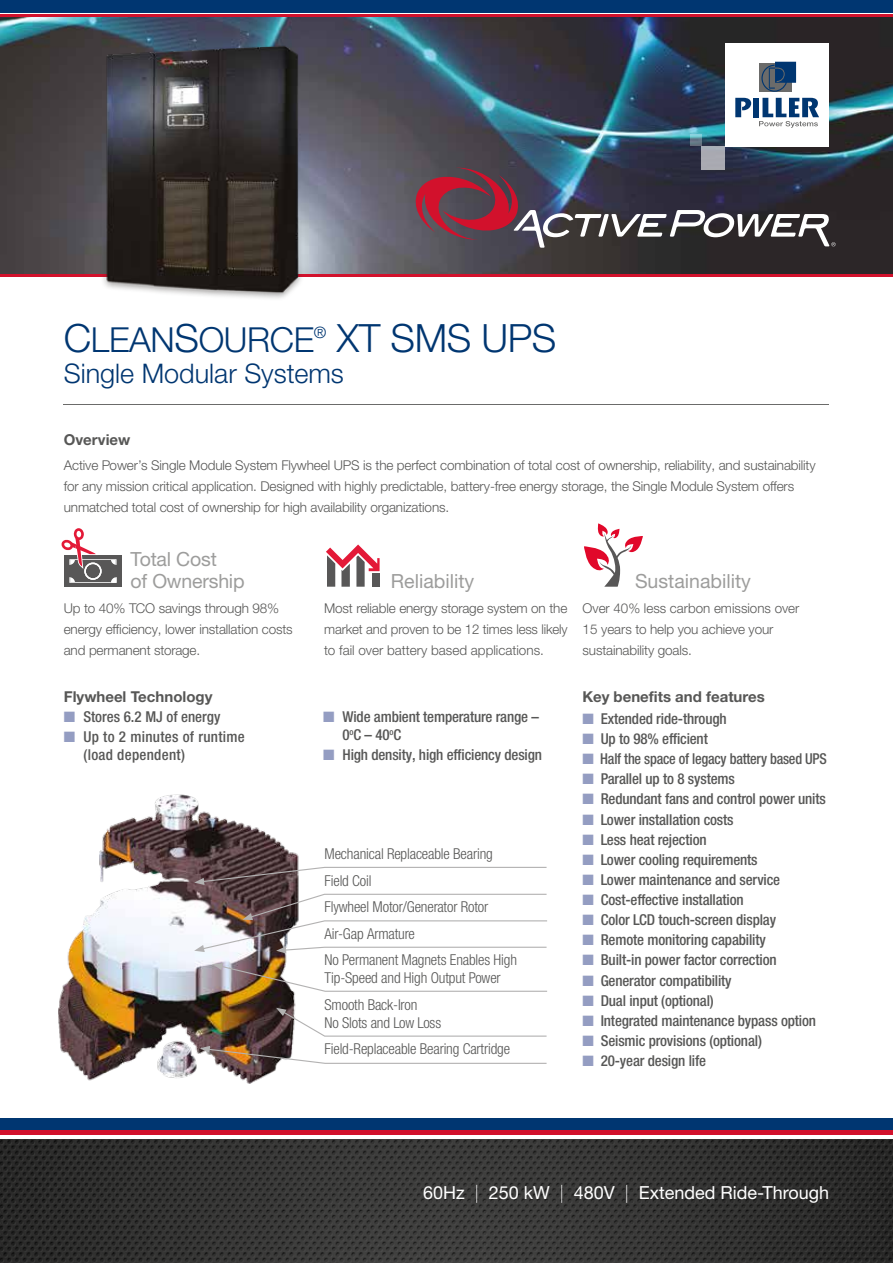
<style>
.page{position:relative;width:893px;height:1263px;background:#fff}
.page>*{position:absolute;margin:0;border:0;box-sizing:border-box;transform-origin:0 0}
.t1{font:300 39px "Helvetica Neue LTW1 G";letter-spacing:-.01em;color:#003671}
.t2{font:300 34.5px "Helvetica Neue LTW1 G";letter-spacing:-.01em;color:#003671}
.t3{font:300 27px "Helvetica Neue LTW1 G";color:#003671}
.t4{font:19.5px/21.6px "Helvetica Neue LTW1 G";color:#9d9d9c}
.t5{font:18px "Helvetica Neue LTW1 G";color:#fff}
.t6{font:500 condensed 15px/18px "Helvetica Neue LTW1 G";letter-spacing:-.01em;color:#575756}
.t7{font:300 condensed 15px/26.5px "Helvetica Neue LTW1 G";letter-spacing:-.01em;color:#575756}
.t8{font:700 15px "Helvetica Neue LTW1 G";color:#575756}
.t9{font:500 condensed 15px/18px "Helvetica Neue LTW1 G";letter-spacing:.02em;color:#575756}
.t10{font:500 condensed 15px "Helvetica Neue LTW1 G";letter-spacing:-.01em;color:#575756;scale:.95 1}
.t11{font:300 13.5px/21px "Helvetica Neue LTW1 G";letter-spacing:-.01em;color:#575756}
.s1{font-size:39px}
.s2{color:#949dc2}
.s3{font-weight:100}
</style>
<div class="page">
<img style="left:0;top:1140px;width:893px;height:123px">
<div style="left:0;top:1118px;width:893px;height:13px;background:#003671"></div>
<hr style="left:0;top:1130px;width:893px;height:4px;background:#d2112c">
<img style="left:58px;top:794px;width:241px;height:290px">
<svg style="left:194px;top:866px;width:353px;height:19px"></svg>
<svg style="left:213px;top:963px;width:334px;height:29px"></svg>
<svg style="left:194px;top:893px;width:353px;height:61px"></svg>
<svg style="left:276px;top:1008px;width:271px;height:29px"></svg>
<svg style="left:200px;top:1046px;width:347px;height:18px"></svg>
<img style="left:0;top:17px;width:893px;height:257px">
<div style="left:0;top:0;width:893px;height:13px;background:#003671"></div>
<hr style="left:0;top:15px;width:893px;height:2px;background:#d2112c">
<hr style="left:0;top:274px;width:893px;height:2px;background:#d2112c">
<img style="left:89px;top:34px;width:224px;height:265px">
<hr style="left:64px;top:404px;width:765px;height:1px;background:#6b6b6a">
<div style="left:64px;top:555px;width:58px;height:32px;background:#585757"></div>
<svg style="left:61px;top:528px;width:56px;height:55px"></svg>
<svg style="left:584px;top:523px;width:59px;height:64px"></svg>
<svg style="left:326px;top:544px;width:54px;height:43px"></svg>
<div style="left:702px;top:146px;width:23px;height:24px;background:#a9a9b2"></div>
<svg style="left:690px;top:135px;width:12px;height:11px"></svg>
<div style="left:725px;top:43px;width:104px;height:103px;background:#fff"></div>
<div style="left:759px;top:63px;width:32px;height:29px;background:#6b6b6a"></div>
<svg style="left:735px;top:98px;width:16px;height:19px"></svg>
<div style="left:753px;top:98px;width:6px;height:19px;background:#003671"></div>
<svg style="left:759px;top:98px;width:60px;height:30px"></svg>
<svg style="left:761px;top:62px;width:35px;height:30px"></svg>
<svg style="left:412px;top:167px;width:424px;height:81px;background:#564855"></svg>
<h2 class="t2" style="left:64px;top:319px;width:264px"><span class="s1">C</span>LEAN<span class="s1">S</span>OURCE<sup>®</sup></h2>
<h1 class="t1" style="left:337px;top:314px;width:221px">XT SMS UPS</h1>
<h3 class="t3" style="left:64px;top:357px;width:282px">Single Modular Systems</h3>
<p class="t8" style="left:64px;top:430px;width:68px">Overview</p>
<p class="t11" style="left:64px;top:455px;width:753px">Active Power’s Single Module System Flywheel UPS is the perfect combination of total cost of ownership, reliability, and sustainability for any mission critical application. Designed with highly predictable, battery-free energy storage, the Single Module System offers unmatched total cost of ownership for high availability organizations.</p>
<h3 class="t4" style="left:131px;top:548px;width:116px">Total Cost<br>of Ownership</h3>
<h3 class="t4" style="left:391px;top:570px;width:85px">Reliability</h3>
<h3 class="t4" style="left:635px;top:570px;width:117px">Sustainability</h3>
<p class="t11" style="left:64px;top:598px;width:231px">Up to 40% TCO savings through 98% energy efficiency, lower installation costs and permanent storage.</p>
<p class="t11" style="left:324px;top:598px;width:245px;text-align:justify">Most reliable energy storage system on the market and proven to be 12 times less likely to fail over battery based applications.</p>
<p class="t11" style="left:583px;top:598px;width:218px">Over 40% less carbon emissions over<br>15 years to help you achieve your sustainability goals.</p>
<p class="t8" style="left:64px;top:687px;width:150px">Flywheel Technology</p>
<p class="t8" style="left:583px;top:687px;width:184px">Key benefits and features</p>
<p class="t6" style="left:583px;top:709px;width:146px"><span class="s2">■</span> Extended ride-through</p>
<p class="t6" style="left:583px;top:730px;width:127px"><span class="s2">■</span> Up to 98% efficient</p>
<p class="t10" style="left:583px;top:750px;width:259px"><span class="s2">■</span> Half the space of legacy battery based UPS</p>
<p class="t6" style="left:583px;top:770px;width:154px"><span class="s2">■</span> Parallel up to 8 systems</p>
<p class="t6" style="left:583px;top:790px;width:245px"><span class="s2">■</span> Redundant fans and control power units</p>
<p class="t6" style="left:583px;top:810px;width:153px"><span class="s2">■</span> Lower installation costs</p>
<p class="t6" style="left:583px;top:830px;width:126px"><span class="s2">■</span> Less heat rejection</p>
<p class="t6" style="left:583px;top:850px;width:177px"><span class="s2">■</span> Lower cooling requirements</p>
<p class="t6" style="left:583px;top:871px;width:199px"><span class="s2">■</span> Lower maintenance and service</p>
<p class="t6" style="left:583px;top:891px;width:163px"><span class="s2">■</span> Cost-effective installation</p>
<p class="t6" style="left:583px;top:911px;width:195px"><span class="s2">■</span> Color LCD touch-screen display</p>
<p class="t6" style="left:583px;top:931px;width:185px"><span class="s2">■</span> Remote monitoring capability</p>
<p class="t6" style="left:583px;top:951px;width:196px"><span class="s2">■</span> Built-in power factor correction</p>
<p class="t6" style="left:583px;top:971px;width:151px"><span class="s2">■</span> Generator compatibility</p>
<p class="t6" style="left:583px;top:991px;width:133px"><span class="s2">■</span> Dual input (optional)</p>
<p class="t6" style="left:583px;top:1011px;width:235px"><span class="s2">■</span> Integrated maintenance bypass option</p>
<p class="t6" style="left:583px;top:1032px;width:181px"><span class="s2">■</span> Seismic provisions (optional)</p>
<p class="t6" style="left:583px;top:1052px;width:125px"><span class="s2">■</span> 20-year design life</p>
<p class="t6" style="left:64px;top:707px;width:158px"><span class="s2">■</span> Stores 6.2 MJ of energy</p>
<p class="t9" style="left:84px;top:727px;width:163px;text-indent:-20px"><span class="s2">■</span> Up to 2 minutes of runtime (load dependent)</p>
<p class="t6" style="left:342px;top:707px;width:198px;text-indent:-19px"><span class="s2">■</span> Wide ambient temperature range –<br>0<sup>o</sup>C – 40<sup>o</sup>C</p>
<p class="t6" style="left:323px;top:745px;width:220px"><span class="s2">■</span> High density, high efficiency design</p>
<p class="t7" style="left:325px;top:841px;width:194px">Mechanical Replaceable Bearing<br>Field Coil<br>Flywheel Motor/Generator Rotor<br>Air-Gap Armature<br>No Permanent Magnets Enables High</p>
<p class="t7" style="left:325px;top:965px;width:178px">Tip-Speed and High Output Power<br>Smooth Back-Iron</p>
<p class="t7" style="left:325px;top:1009px;width:187px">No Slots and Low Loss<br>Field-Replaceable Bearing Cartridge</p>
<h3 class="t5" style="left:423px;top:1182px;width:407px">60Hz <span class="s3">|</span> 250 kW <span class="s3">|</span> 480V <span class="s3">|</span> Extended Ride-Through</h3>
</div>
